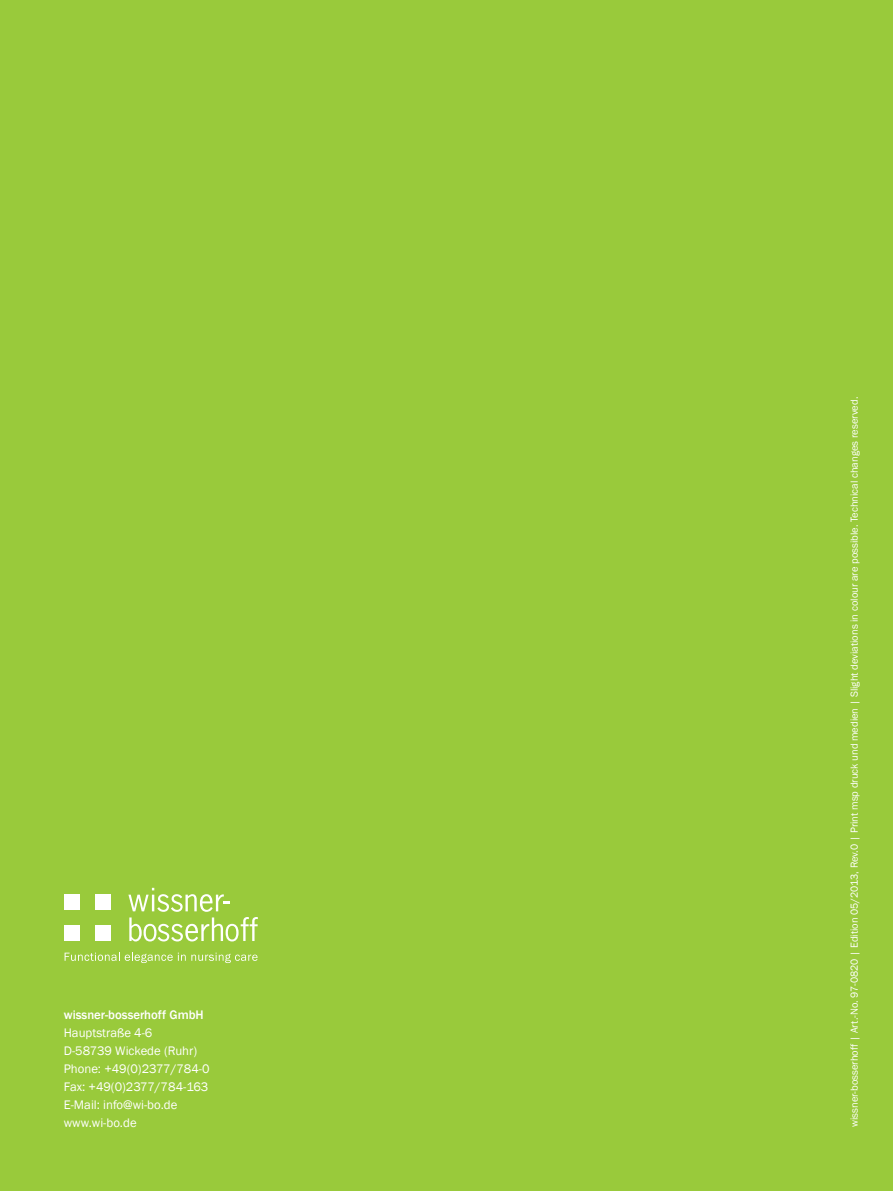
<style>
.page{position:relative;width:893px;height:1191px;background:#99ca3b}
.page>*{position:absolute;margin:0;border:0;box-sizing:border-box;transform-origin:0 0}
.t1{font:12.75px/18px "Franklin Gothic";color:#fff}
.t2{font:500 12.75px "Franklin Gothic";color:#fff}
.t3{font:10.5px "Franklin Gothic";color:#fff}
</style>
<div class="page">
<div style="left:65px;top:925px;width:15px;height:16px;background:#fff"></div>
<div style="left:96px;top:925px;width:15px;height:16px;background:#fff"></div>
<div style="left:65px;top:894px;width:15px;height:16px;background:#fff"></div>
<div style="left:96px;top:894px;width:15px;height:16px;background:#fff"></div>
<svg style="left:128px;top:887px;width:130px;height:54px"></svg>
<svg style="left:65px;top:952px;width:193px;height:11px"></svg>
<p class="t2" style="left:64px;top:1007px;width:142px">wissner-bosserhoff GmbH</p>
<p class="t1" style="left:64px;top:1024px;width:147px">Hauptstraße 4-6<br>D-58739 Wickede (Ruhr)<br>Phone: +49(0)2377/784-0<br>Fax: +49(0)2377/784-163<br>E-Mail: info@wi-bo.de www.wi-bo.de</p>
<p class="t3" style="left:848px;top:1127px;width:732px;rotate:-90deg">wissner-bosserhoff | Art.-No. 97-0820 | Edition 05/2013, Rev.0 | Print msp druck und medien | Slight deviations in colour are possible. Technical changes reserved.</p>
</div>
